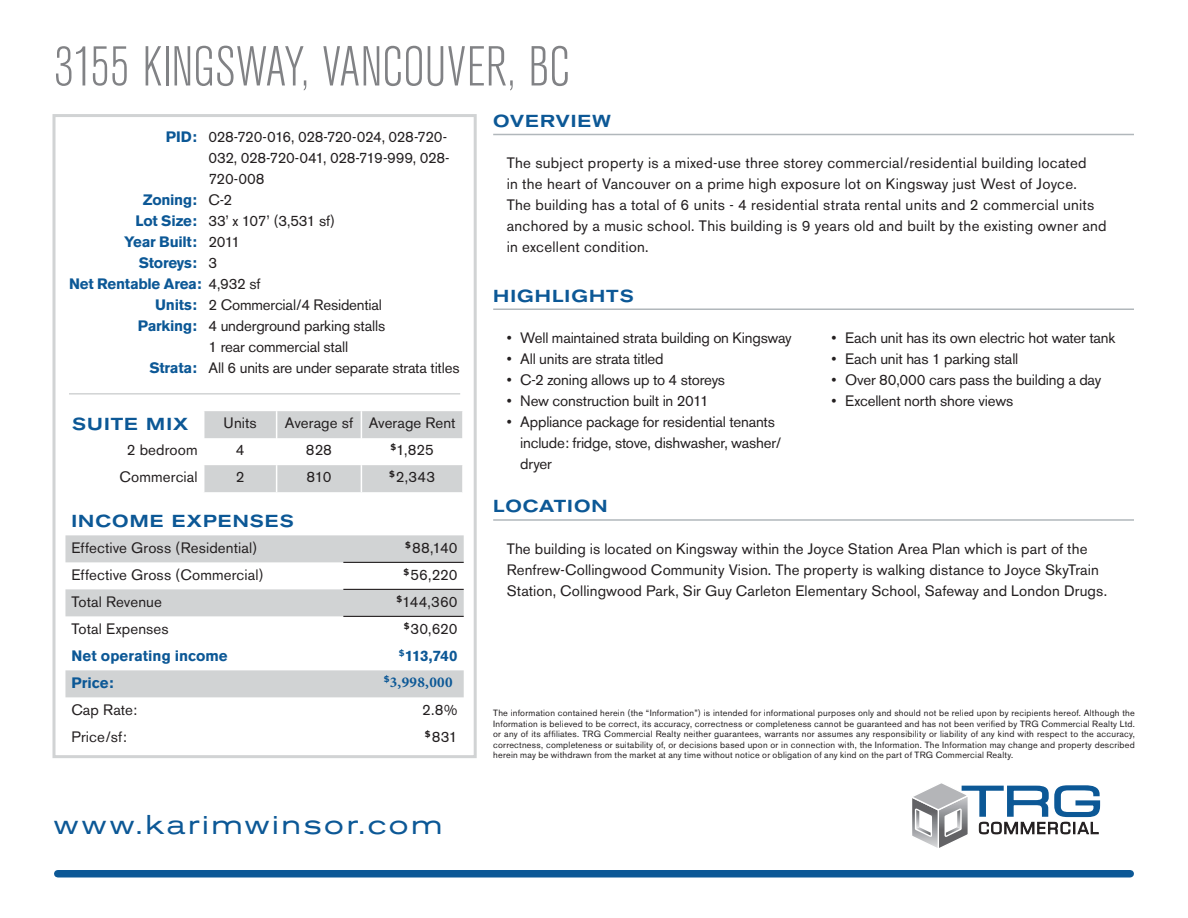
<style>
.page{position:relative;width:1188px;height:918px;background:#fff}
.page>*{position:absolute;margin:0;border:0;box-sizing:border-box;transform-origin:0 0}
.t1{font:300 condensed 55.65px "Akzidenz Grotesk BE";color:#818285}
.t2{font:expanded 27px "Akzidenz Grotesk BE";letter-spacing:.1em;color:#0c5896}
.t3{font:500 expanded 17.25px "Akzidenz Grotesk BE";letter-spacing:.06em;color:#0c5896}
.t4{font:15px/21px "Akzidenz Grotesk BE";letter-spacing:.005em;color:#231f20}
.t5{font:15px "Akzidenz Grotesk BE";letter-spacing:-.015em;color:#231f20}
.t6{font:15px/21px "Akzidenz Grotesk BE";letter-spacing:-.025em;color:#231f20}
.t7{font:700 15px "Akzidenz Grotesk BE";letter-spacing:-.01em;color:#0c5896}
.t8{font:700 15px "Minion Pro";letter-spacing:.02em;color:#0c5896}
.t9{font:9px/10.5px "Akzidenz Grotesk BE";letter-spacing:.025em;color:#231f20;text-align:justify}
.s1{font-weight:700;color:#0c5896}
.s2{font-weight:400;color:#231f20}
</style>
<div class="page">
<hr style="left:69px;top:393px;width:391px;height:2px;background:#d1d3d4">
<div style="left:52px;top:114px;width:425px;height:644px;border:3px solid #d1d3d4"></div>
<div style="left:58px;top:870px;width:1072px;height:8px;background:#0c5896"></div>
<svg style="left:912px;top:783px;width:189px;height:65px"></svg>
<div style="left:65px;top:535px;width:399px;height:27px;background:#d1d3d4"></div>
<svg style="left:65px;top:589px;width:399px;height:108px"></svg>
<hr style="left:343px;top:562px;width:121px;height:1px;background:#231f20">
<hr style="left:343px;top:589px;width:121px;height:1px;background:#231f20">
<hr style="left:343px;top:616px;width:121px;height:1px;background:#231f20">
<svg style="left:204px;top:411px;width:259px;height:81px"></svg>
<hr style="left:462px;top:465px;width:2px;height:27px;background:#fff">
<hr style="left:493px;top:134px;width:641px;height:1px;background:#b1b7bb">
<hr style="left:493px;top:308px;width:641px;height:2px;background:#b1b7bb">
<hr style="left:493px;top:519px;width:641px;height:2px;background:#b1b7bb">
<p class="t1" style="left:54px;top:37px;width:518px">3155 KINGSWAY, VANCOUVER, BC</p>
<p class="t6" style="left:208px;top:126px;width:243px;text-indent:-43px"><span class="s1">PID:</span> 028-720-016, 028-720-024, 028-720-<br>032, 028-720-041, 028-719-999, 028-<br>720-008</p>
<p class="t7" style="left:143px;top:191px;width:91px">Zoning: <span class="s2">C-2</span></p>
<p class="t6" style="left:135px;top:210px;width:201px"><span class="s1">Lot Size:</span> 33’ x 107’ (3,531 sf)</p>
<p class="t7" style="left:124px;top:233px;width:118px">Year Built: <span class="s2">2011</span></p>
<p class="t7" style="left:139px;top:254px;width:80px">Storeys: <span class="s2">3</span></p>
<p class="t7" style="left:69px;top:275px;width:193px">Net Rentable Area: <span class="s2">4,932 sf</span></p>
<p class="t4" style="left:155px;top:294px;width:228px"><span class="s1">Units:</span> 2 Commercial/4 Residential</p>
<p class="t4" style="left:209px;top:315px;width:178px;text-indent:-71px"><span class="s1">Parking:</span> 4 underground parking stalls<br>1 rear commercial stall</p>
<p class="t4" style="left:149px;top:357px;width:312px"><span class="s1">Strata:</span> All 6 units are under separate strata titles</p>
<p class="t3" style="left:72px;top:414px;width:118px">SUITE MIX</p>
<p class="t4" style="left:224px;top:413px;width:35px">Units</p>
<p class="t4" style="left:285px;top:413px;width:70px">Average sf</p>
<p class="t4" style="left:369px;top:413px;width:89px">Average Rent</p>
<p class="t4" style="left:127px;top:440px;width:72px">2 bedroom</p>
<p class="t4" style="left:236px;top:440px;width:10px">4</p>
<p class="t4" style="left:306px;top:440px;width:28px">828</p>
<p class="t4" style="left:390px;top:440px;width:45px"><sup>$</sup>1,825</p>
<p class="t4" style="left:120px;top:467px;width:80px">Commercial</p>
<p class="t4" style="left:236px;top:467px;width:10px">2</p>
<p class="t4" style="left:307px;top:467px;width:26px">810</p>
<p class="t4" style="left:389px;top:467px;width:47px"><sup>$</sup>2,343</p>
<p class="t3" style="left:71px;top:511px;width:224px">INCOME EXPENSES</p>
<p class="t4" style="left:71px;top:537px;width:187px">Effective Gross (Residential)</p>
<p class="t4" style="left:405px;top:537px;width:54px"><sup>$</sup>88,140</p>
<p class="t4" style="left:71px;top:564px;width:194px">Effective Gross (Commercial)</p>
<p class="t4" style="left:403px;top:564px;width:56px"><sup>$</sup>56,220</p>
<p class="t4" style="left:71px;top:591px;width:92px">Total Revenue</p>
<p class="t4" style="left:396px;top:591px;width:63px"><sup>$</sup>144,360</p>
<p class="t4" style="left:71px;top:618px;width:99px">Total Expenses</p>
<p class="t4" style="left:404px;top:618px;width:56px"><sup>$</sup>30,620</p>
<p class="t7" style="left:71px;top:647px;width:158px">Net operating income</p>
<p class="t7" style="left:399px;top:647px;width:60px"><sup>$</sup>113,740</p>
<p class="t7" style="left:71px;top:674px;width:44px">Price:</p>
<p class="t8" style="left:384px;top:672px;width:70px"><sup>$</sup>3,998,000</p>
<p class="t4" style="left:71px;top:699px;width:67px">Cap Rate:</p>
<p class="t4" style="left:422px;top:699px;width:37px">2.8%</p>
<p class="t4" style="left:71px;top:726px;width:57px">Price/sf:</p>
<p class="t4" style="left:425px;top:726px;width:34px"><sup>$</sup>831</p>
<p class="t2" style="left:54px;top:809px;width:390px">www.karimwinsor.com</p>
<p class="t3" style="left:493px;top:111px;width:119px">OVERVIEW</p>
<p class="t4" style="left:507px;top:153px;width:602px">The subject property is a mixed-use three storey commercial/residential building located<br>in the heart of Vancouver on a prime high exposure lot on Kingsway just West of Joyce.<br>The building has a total of 6 units - 4 residential strata rental units and 2 commercial units anchored by a music school. This building is 9 years old and built by the existing owner and in excellent condition.</p>
<p class="t3" style="left:493px;top:286px;width:142px">HIGHLIGHTS</p>
<p class="t5" style="left:507px;top:329px;width:287px">• Well maintained strata building on Kingsway</p>
<p class="t5" style="left:507px;top:350px;width:159px">• All units are strata titled</p>
<p class="t5" style="left:507px;top:371px;width:220px">• C-2 zoning allows up to 4 storeys</p>
<p class="t5" style="left:507px;top:392px;width:204px">• New construction built in 2011</p>
<p class="t4" style="left:520px;top:411px;width:263px;text-indent:-14px">• Appliance package for residential tenants include: fridge, stove, dishwasher, washer/ dryer</p>
<p class="t4" style="left:832px;top:327px;width:285px">• Each unit has its own electric hot water tank</p>
<p class="t4" style="left:832px;top:348px;width:188px">• Each unit has 1 parking stall</p>
<p class="t4" style="left:832px;top:369px;width:271px">• Over 80,000 cars pass the building a day</p>
<p class="t4" style="left:832px;top:390px;width:183px">• Excellent north shore views</p>
<p class="t3" style="left:493px;top:496px;width:116px">LOCATION</p>
<p class="t4" style="left:507px;top:538px;width:602px">The building is located on Kingsway within the Joyce Station Area Plan which is part of the<br>Renfrew-Collingwood Community Vision. The property is walking distance to Joyce SkyTrain<br>Station, Collingwood Park, Sir Guy Carleton Elementary School, Safeway and London Drugs.</p>
<p class="t9" style="left:493px;top:708px;width:643px">The information contained herein (the “Information”) is intended for informational purposes only and should not be relied upon by recipients hereof. Although the Information is believed to be correct, its accuracy, correctness or completeness cannot be guaranteed and has not been verified by TRG Commercial Realty Ltd. or any of its affiliates. TRG Commercial Realty neither guarantees, warrants nor assumes any responsibility or liability of any kind with respect to the accuracy, correctness, completeness or suitability of, or decisions based upon or in connection with, the Information. The Information may change and property described herein may be withdrawn from the market at any time without notice or obligation of any kind on the part of TRG Commercial Realty.</p>
</div>
